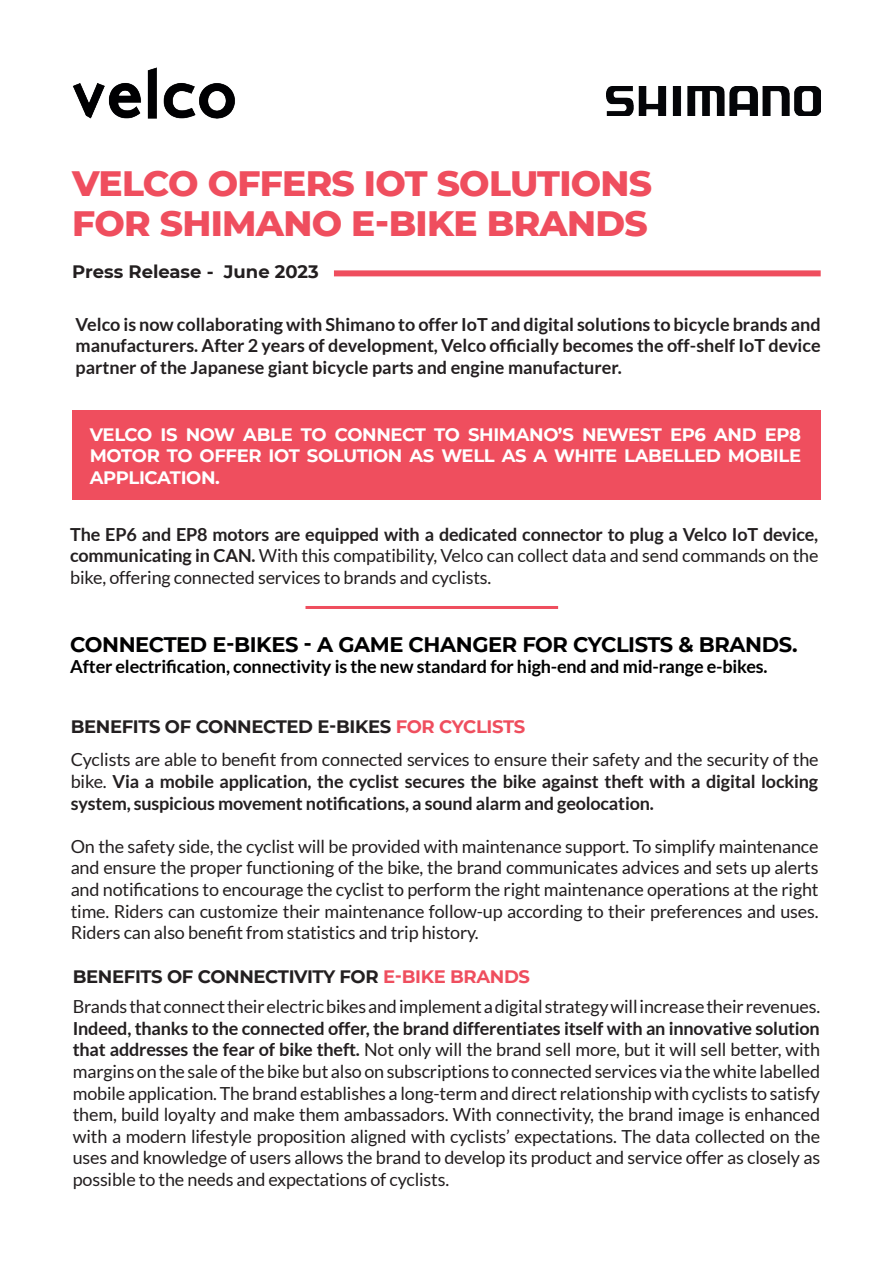
<style>
.page{position:relative;width:893px;height:1263px;background:#fff}
.page>*{position:absolute;margin:0;border:0;box-sizing:border-box;transform-origin:0 0}
.t1{font:800 36px/40.5px "Montserrat";letter-spacing:-.02em;color:#ef4e5e}
.t2{font:700 21px "Montserrat";letter-spacing:-.02em;color:#000001}
.t3{font:18px/21.6px "Lato";letter-spacing:-.01em;color:#231f20;text-align:justify}
.t4{font:700 18px/21.6px "Lato";letter-spacing:-.01em;color:#231f20;text-align:justify}
.t5{font:700 18px/21.6px "Montserrat";letter-spacing:-.02em;color:#fff;text-align:justify}
.t6{font:700 18px "Lato";letter-spacing:-.01em;color:#000001}
.t7{font:700 18px "Montserrat";letter-spacing:-.02em;color:#231f20}
.t8{font:700 18px "Montserrat";color:#231f20}
.s1{font-weight:700}
.s2{color:#ef4e5e}
.s3{font-weight:400}
</style>
<div class="page">
<hr style="left:892px;top:695px;width:1px;height:496px;background:#ef4e5e">
<div style="left:72px;top:410px;width:749px;height:90px;background:#ef4e5e"></div>
<div style="left:334px;top:270px;width:487px;height:6px;background:#ef4e5e"></div>
<img style="left:73px;top:67px;width:162px;height:52px">
<img style="left:606px;top:87px;width:215px;height:29px">
<hr style="left:305px;top:606px;width:253px;height:3px;background:#ef4e5e">
<h1 class="t1" style="left:72px;top:161px;width:581px">VELCO OFFERS IOT SOLUTIONS<br>FOR SHIMANO E-BIKE BRANDS</h1>
<p class="t8" style="left:72px;top:259px;width:248px">Press Release - June 2023</p>
<p class="t4" style="left:76px;top:313px;width:747px">Velco is now collaborating with Shimano to offer IoT and digital solutions to bicycle brands and manufacturers. After 2 years of development, Velco officially becomes the off-shelf IoT device partner of the Japanese giant bicycle parts and engine manufacturer.</p>
<p class="t5" style="left:90px;top:422px;width:713px">VELCO IS NOW ABLE TO CONNECT TO SHIMANO’S NEWEST EP6 AND EP8<br>MOTOR TO OFFER IOT SOLUTION AS WELL AS A WHITE LABELLED MOBILE APPLICATION.</p>
<p class="t3" style="left:70px;top:523px;width:750px"><span class="s1">The EP6 and EP8 motors are equipped with a dedicated connector to plug a Velco IoT device, communicating in CAN.</span> With this compatibility, Velco can collect data and send commands on the bike, offering connected services to brands and cyclists.</p>
<p class="t2" style="left:70px;top:629px;width:729px">CONNECTED E-BIKES - A GAME CHANGER FOR CYCLISTS &amp; BRANDS.</p>
<p class="t6" style="left:70px;top:656px;width:699px">After electrification, connectivity is the new standard for high-end and mid-range e-bikes.</p>
<p class="t7" style="left:71px;top:714px;width:456px">BENEFITS OF CONNECTED E-BIKES <span class="s2">FOR CYCLISTS</span></p>
<p class="t4" style="left:71px;top:749px;width:749px"><span class="s3">Cyclists are able to benefit from connected services to ensure their safety and the security of the bike.</span> Via a mobile application, the cyclist secures the bike against theft with a digital locking system, suspicious movement notifications, a sound alarm and geolocation.</p>
<p class="t3" style="left:71px;top:835px;width:749px">On the safety side, the cyclist will be provided with maintenance support. To simplify maintenance and ensure the proper functioning of the bike, the brand communicates advices and sets up alerts and notifications to encourage the cyclist to perform the right maintenance operations at the right time. Riders can customize their maintenance follow-up according to their preferences and uses.<br>Riders can also benefit from statistics and trip history.</p>
<p class="t7" style="left:73px;top:964px;width:459px">BENEFITS OF CONNECTIVITY FOR <span class="s2">E-BIKE BRANDS</span></p>
<p class="t3" style="left:73px;top:996px;width:749px">Brands that connect their electric bikes and implement a digital strategy will increase their revenues.</p>
<p class="t3" style="left:73px;top:1017px;width:749px"><span class="s1">Indeed, thanks to the connected offer, the brand differentiates itself with an innovative solution that addresses the fear of bike theft.</span> Not only will the brand sell more, but it will sell better, with margins on the sale of the bike but also on subscriptions to connected services via the white labelled mobile application. The brand establishes a long-term and direct relationship with cyclists to satisfy them, build loyalty and make them ambassadors. With connectivity, the brand image is enhanced with a modern lifestyle proposition aligned with cyclists’ expectations. The data collected on the uses and knowledge of users allows the brand to develop its product and service offer as closely as possible to the needs and expectations of cyclists.</p>
</div>
